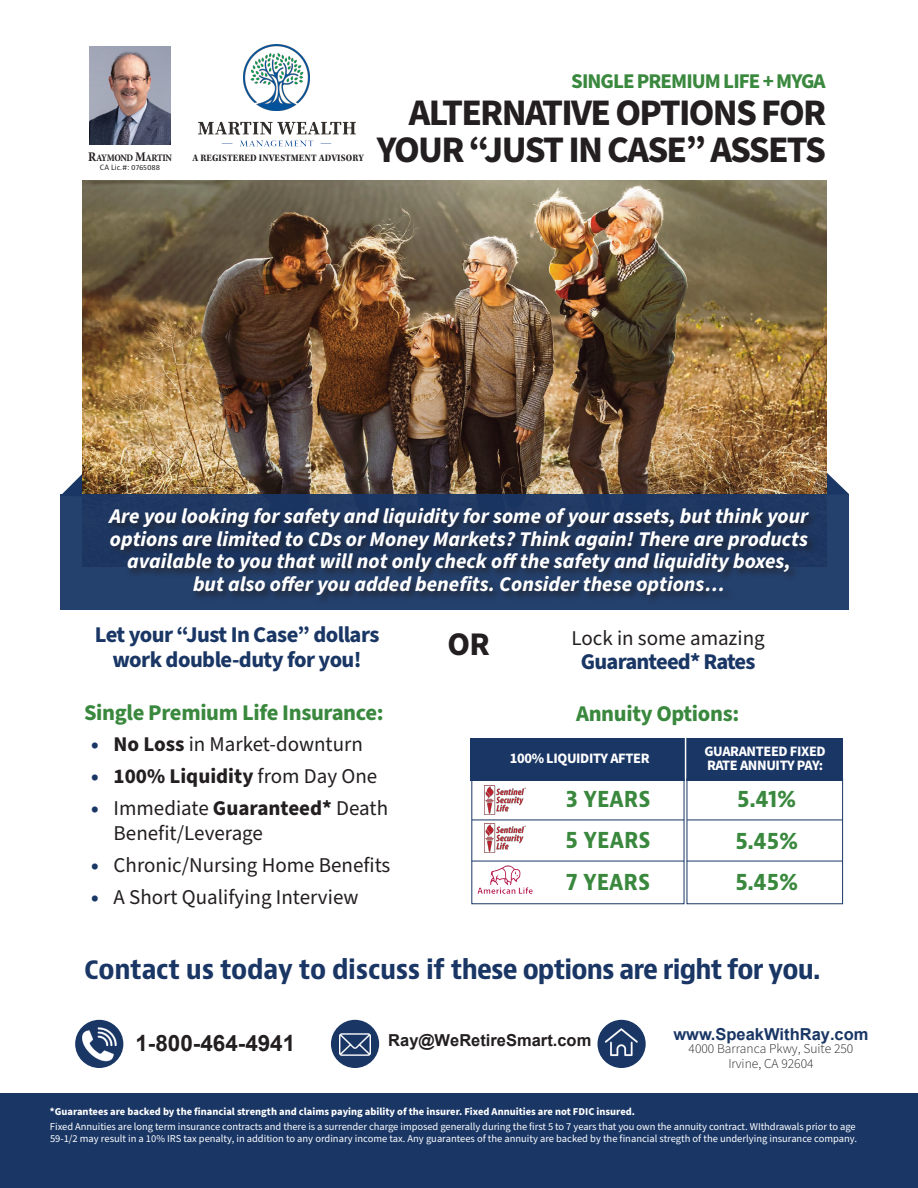
<style>
.page{position:relative;width:918px;height:1188px;background:#fff}
.page>*{position:absolute;margin:0;border:0;box-sizing:border-box;transform-origin:0 0}
.t1{font:700 37.5px/37.8px "Source Sans Pro";letter-spacing:-.045em;color:#231f20;text-align:right}
.t2{font:700 33px "Source Sans Pro";color:#231f20}
.t3{font:700 condensed 27px "Bernino Sans";letter-spacing:-.03em;color:#193665}
.t4{font:700 condensed 23.4px "Bernino Sans";color:#3a883e}
.t5{font:700 22.5px/25.7px "Source Sans Pro";letter-spacing:-.025em;color:#193665;text-align:center}
.t6{font:700 22.5px "Source Sans Pro";letter-spacing:-.015em;color:#3a883e}
.t7{font:700 22.5px "Arial";color:#231f20}
.t8{font:italic 700 21px/22.6px "Source Sans Pro";color:#fff;text-align:center}
.t9{font:21px/24.9px "Source Sans Pro";color:#231f20}
.t10{font:700 21px "Source Sans Pro";color:#231f20}
.t11{font:700 21px "Source Sans Pro";letter-spacing:-.045em;color:#3a883e}
.t12{font:700 16.5px "Arial";color:#231f20}
.t13{font:700 16.5px "Arial";color:#193665}
.t14{font:700 14.4px/14.5px "Source Sans Pro";letter-spacing:-.025em;color:#fff}
.t15{font:300 13.5px/14.2px "Source Sans Pro";color:#231f20;text-align:center}
.t16{font:10.5px/12px "Source Sans Pro";letter-spacing:-.005em;color:#fff}
.t17{font:700 10.5px "Source Sans Pro";color:#fff}
.t18{font:10.2px "Kepler Std Bold Scn";letter-spacing:.005em;color:#231f20}
.t19{font:700 condensed 10.05px "Minion Pro";letter-spacing:-.04em;color:#231f20}
.t20{font:7.05px "Bernino Sans";color:#231f20}
.s1{font-size:13.35px}
.s2{font-weight:900;color:#193665}
.s3{font-weight:700}
.s4{font-weight:400}
</style>
<div class="page">
<svg style="left:827px;top:473px;width:22px;height:21px"></svg>
<svg style="left:60px;top:474px;width:22px;height:23px"></svg>
<img style="left:198px;top:121px;width:157px;height:26px">
<img style="left:244px;top:45px;width:66px;height:66px">
<img style="left:82px;top:180px;width:745px;height:314px">
<svg style="left:90px;top:46px;width:81px;height:99px"></svg>
<img style="left:90px;top:47px;width:80px;height:98px">
<div style="left:61px;top:494px;width:788px;height:116px;background:#193665;opacity:.95"></div>
<div style="left:75px;top:1020px;width:48px;height:48px;background:#193665;border-radius:50%"></div>
<img style="left:80px;top:1025px;width:39px;height:38px">
<div style="left:331px;top:1020px;width:48px;height:48px;background:#193665;border-radius:50%"></div>
<img style="left:340px;top:1033px;width:31px;height:23px">
<div style="left:597px;top:1020px;width:49px;height:48px;background:#193665;border-radius:50%"></div>
<img style="left:601px;top:1026px;width:42px;height:34px">
<div style="left:0;top:1093px;width:918px;height:95px;background:#193665"></div>
<div style="left:471px;top:738px;width:372px;height:42px;background:#193665"></div>
<hr style="left:685px;top:730px;width:1px;height:60px;background:#fff">
<div style="left:472px;top:779px;width:212px;height:125px;border:1px solid #193665"></div>
<div style="left:687px;top:778px;width:156px;height:126px;border:1px solid #193665"></div>
<hr style="left:472px;top:820px;width:212px;height:1px;background:#193665">
<hr style="left:472px;top:861px;width:212px;height:1px;background:#193665">
<hr style="left:687px;top:820px;width:155px;height:1px;background:#193665">
<hr style="left:687px;top:861px;width:156px;height:1px;background:#193665">
<img style="left:477px;top:866px;width:56px;height:27px">
<img style="left:485px;top:785px;width:41px;height:29px">
<img style="left:485px;top:824px;width:41px;height:29px">
<p class="t19" style="left:88px;top:152px;width:85px"><span class="s1">R</span>AYMOND <span class="s1">M</span>ARTIN</p>
<p class="t20" style="left:100px;top:165px;width:62px">CA Lic.#: 0765088</p>
<p class="t18" style="left:193px;top:152px;width:173px">A REGISTERED INVESTMENT ADVISORY</p>
<p class="t11" style="left:571px;top:74px;width:256px">SINGLE PREMIUM LIFE + MYGA</p>
<p class="t1" style="left:377px;top:97px;width:451px">ALTERNATIVE OPTIONS FOR<br>YOUR “JUST IN CASE” ASSETS</p>
<p class="t8" style="left:110px;top:507px;width:700px">Are you looking for safety and liquidity for some of your assets, but think your options are limited to CDs or Money Markets? Think again! There are products available to you that will not only check off the safety and liquidity boxes, but also offer you added benefits. Consider these options…</p>
<p class="t5" style="left:95px;top:623px;width:286px">Let your “Just In Case” dollars work double-duty for you!</p>
<p class="t9" style="left:571px;top:627px;width:195px">Lock in some amazing</p>
<p class="t2" style="left:447px;top:632px;width:44px">OR</p>
<p class="t5" style="left:581px;top:651px;width:176px">Guaranteed* Rates</p>
<p class="t6" style="left:84px;top:704px;width:301px">Single Premium Life Insurance:</p>
<p class="t9" style="left:91px;top:734px;width:273px"><span class="s2">•</span> <span class="s3">No Loss</span> in Market-downturn</p>
<p class="t10" style="left:91px;top:769px;width:288px"><span class="s2">•</span> 100% Liquidity <span class="s4">from Day One</span></p>
<p class="t9" style="left:114px;top:797px;width:276px;text-indent:-22px"><span class="s2">•</span> Immediate <span class="s3">Guaranteed*</span> Death<br>Benefit/Leverage</p>
<p class="t9" style="left:91px;top:854px;width:301px"><span class="s2">•</span> Chronic/Nursing Home Benefits</p>
<p class="t9" style="left:91px;top:886px;width:269px"><span class="s2">•</span> A Short Qualifying Interview</p>
<p class="t6" style="left:576px;top:706px;width:165px">Annuity Options:</p>
<p class="t14" style="left:510px;top:752px;width:141px">100% LIQUIDITY AFTER</p>
<p class="t14" style="left:704px;top:745px;width:123px">GUARANTEED FIXED<br>RATE ANNUITY PAY:</p>
<p class="t4" style="left:566px;top:789px;width:86px">3 YEARS</p>
<p class="t4" style="left:566px;top:830px;width:87px">5 YEARS</p>
<p class="t4" style="left:566px;top:872px;width:86px">7 YEARS</p>
<p class="t4" style="left:737px;top:789px;width:61px">5.41%</p>
<p class="t4" style="left:735px;top:830px;width:65px">5.45%</p>
<p class="t4" style="left:735px;top:872px;width:65px">5.45%</p>
<p class="t3" style="left:84px;top:958px;width:738px">Contact us today to discuss if these options are right for you.</p>
<p class="t7" style="left:135px;top:1028px;width:161px">1-800-464-4941</p>
<p class="t12" style="left:388px;top:1029px;width:205px">Ray@WeRetireSmart.com</p>
<p class="t13" style="left:673px;top:1022px;width:197px">www.SpeakWithRay.com</p>
<p class="t15" style="left:689px;top:1042px;width:166px">4000 Barranca Pkwy, Suite 250<br>Irvine, CA 92604</p>
<p class="t17" style="left:50px;top:1107px;width:587px">*Guarantees are backed by the financial strength and claims paying ability of the insurer. Fixed Annuities are not FDIC insured.</p>
<p class="t16" style="left:50px;top:1121px;width:809px">Fixed Annuities are long term insurance contracts and there is a surrender charge imposed generally during the first 5 to 7 years that you own the annuity contract. WIthdrawals prior to age<br>59-1/2 may result in a 10% IRS tax penalty, in addition to any ordinary income tax. Any guarantees of the annuity are backed by the financial stregth of the underlying insurance company.</p>
</div>
